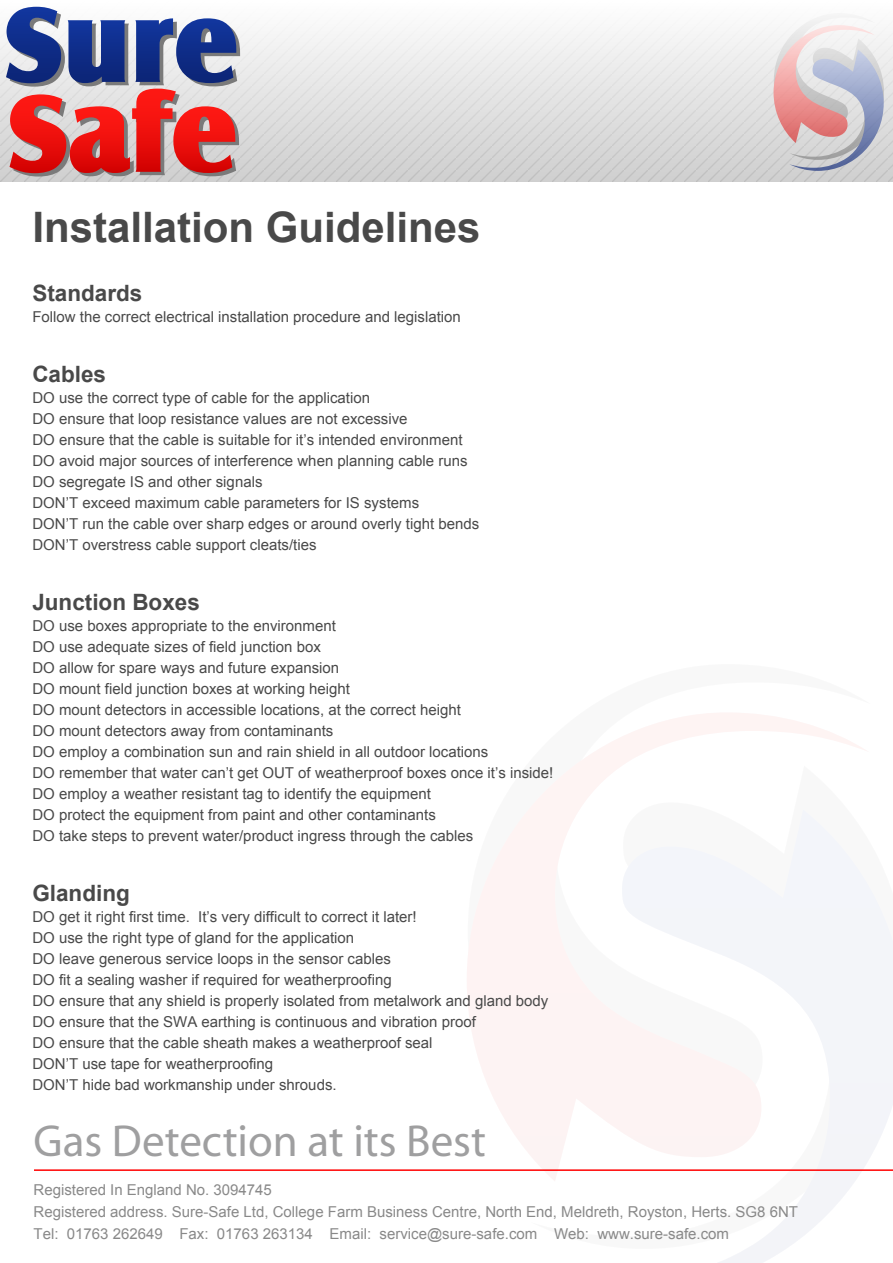
<style>
.page{position:relative;width:893px;height:1263px;background:#fff}
.page>*{position:absolute;margin:0;border:0;box-sizing:border-box;transform-origin:0 0}
.t1{font:45px "Myriad";color:#9f9fa0}
.t2{font:700 42px "Arial";color:#494949}
.t3{font:700 22.5px "Arial";color:#494949}
.t4{font:15px/21px "Arial";color:#494949}
.t5{font:15px "Arial";color:#898989}
</style>
<div class="page">
<svg style="left:719px;top:889px;width:174px;height:374px"></svg>
<svg style="left:467px;top:713px;width:403px;height:469px"></svg>
<svg style="left:0;top:6px;width:893px;height:176px"></svg>
<svg style="left:6px;top:7px;width:234px;height:170px;background:#a87289"></svg>
<hr style="left:34px;top:1169px;width:859px;height:2px;background:#f00">
<p class="t2" style="left:32px;top:200px;width:450px">Installation Guidelines</p>
<p class="t3" style="left:32px;top:278px;width:112px">Standards</p>
<p class="t4" style="left:32px;top:306px;width:430px">Follow the correct electrical installation procedure and legislation</p>
<p class="t3" style="left:32px;top:359px;width:75px">Cables</p>
<p class="t4" style="left:32px;top:387px;width:448px">DO use the correct type of cable for the application<br>DO ensure that loop resistance values are not excessive<br>DO ensure that the cable is suitable for it’s intended environment DO avoid major sources of interference when planning cable runs DO segregate IS and other signals<br>DON’T exceed maximum cable parameters for IS systems<br>DON’T run the cable over sharp edges or around overly tight bends DON’T overstress cable support cleats/ties</p>
<p class="t3" style="left:32px;top:587px;width:169px">Junction Boxes</p>
<p class="t4" style="left:32px;top:615px;width:523px">DO use boxes appropriate to the environment<br>DO use adequate sizes of field junction box<br>DO allow for spare ways and future expansion<br>DO mount field junction boxes at working height<br>DO mount detectors in accessible locations, at the correct height<br>DO mount detectors away from contaminants<br>DO employ a combination sun and rain shield in all outdoor locations<br>DO remember that water can’t get OUT of weatherproof boxes once it’s inside!<br>DO employ a weather resistant tag to identify the equipment<br>DO protect the equipment from paint and other contaminants<br>DO take steps to prevent water/product ingress through the cables</p>
<p class="t3" style="left:32px;top:878px;width:99px">Glanding</p>
<p class="t4" style="left:32px;top:906px;width:518px">DO get it right first time. It’s very difficult to correct it later!<br>DO use the right type of gland for the application<br>DO leave generous service loops in the sensor cables<br>DO fit a sealing washer if required for weatherproofing<br>DO ensure that any shield is properly isolated from metalwork and gland body DO ensure that the SWA earthing is continuous and vibration proof<br>DO ensure that the cable sheath makes a weatherproof seal<br>DON’T use tape for weatherproofing<br>DON’T hide bad workmanship under shrouds.</p>
<p class="t1" style="left:34px;top:1118px;width:454px">Gas Detection at its Best</p>
<p class="t5" style="left:34px;top:1180px;width:240px">Registered In England No. 3094745</p>
<p class="t5" style="left:34px;top:1224px;width:697px">Tel: 01763 262649 Fax: 01763 263134 Email: service@sure-safe.com Web: www.sure-safe.com</p>
<p class="t5" style="left:34px;top:1202px;width:766px">Registered address. Sure-Safe Ltd, College Farm Business Centre, North End, Meldreth, Royston, Herts. SG8 6NT</p>
</div>
